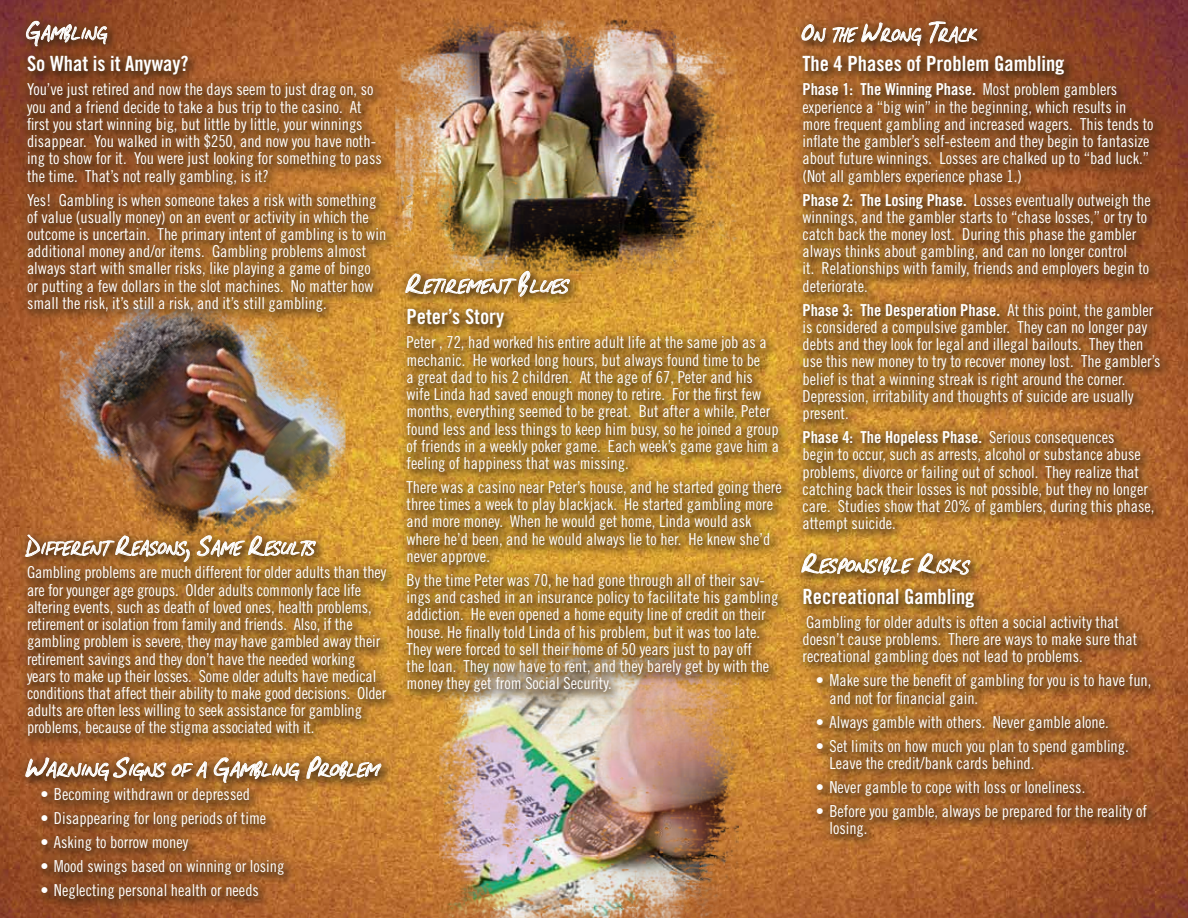
<style>
.page{position:relative;width:1188px;height:918px;background:#fff}
.page>*{position:absolute;margin:0;border:0;box-sizing:border-box;transform-origin:0 0}
.t1{font:21px "Trade Gothic Bold Cond Twenty";color:#fff}
.t2{font:16.8px "Dirty Darren";color:#fff}
.t3{font:16.8px "Dirty Darren";color:#fff;scale:1.09 1}
.t4{font:16.8px "Dirty Darren";letter-spacing:-.03em;color:#fff;scale:1.09 1}
.t5{font:16.5px/17.2px "Trade Gothic Cond Eighteen";color:#fff}
.t6{font:16.5px "Trade Gothic Bold Cond Twenty";color:#fff}
.s1{font-size:24px}
.s2{font-family:"Trade Gothic Cond Eighteen"}
.s3{font-family:"Trade Gothic Bold Cond Twenty"}
</style>
<div class="page">
<img style="left:0;top:0;width:1188px;height:918px">
<div style="left:790px;top:9px;width:382px;height:840px;background:#60411e;opacity:.7"></div>
<svg style="left:801px;top:21px;width:177px;height:33px;background:#9f6d49"></svg>
<svg style="left:801px;top:553px;width:170px;height:23px;background:#b3905e"></svg>
<img style="left:398px;top:17px;width:340px;height:242px">
<img style="left:440px;top:704px;width:298px;height:214px">
<div style="left:394px;top:259px;width:400px;height:445px;background:#60411e;opacity:.7"></div>
<svg style="left:405px;top:271px;width:165px;height:27px;background:#b49057"></svg>
<div style="left:14px;top:9px;width:384px;height:902px;background:#60411e;opacity:.7"></div>
<svg style="left:26px;top:20px;width:82px;height:27px;background:#916754"></svg>
<svg style="left:25px;top:534px;width:165px;height:29px;background:#aa7f54"></svg>
<svg style="left:197px;top:535px;width:119px;height:26px;background:#b28d59"></svg>
<svg style="left:25px;top:757px;width:182px;height:24px;background:#a67a55"></svg>
<svg style="left:213px;top:757px;width:87px;height:26px;background:#ae865b"></svg>
<svg style="left:306px;top:756px;width:76px;height:24px;background:#b18c5f"></svg>
<p class="t2" style="left:27px;top:24px;width:83px"><span class="s1">G</span>AMBLING</p>
<p class="t1" style="left:27px;top:51px;width:163px">So What is it Anyway?</p>
<p class="t5" style="left:27px;top:81px;width:356px">You’ve just retired and now the days seem to just drag on, so you and a friend decide to take a bus trip to the casino. At first you start winning big, but little by little, your winnings disappear. You walked in with $250, and now you have noth&shy;ing to show for it. You were just looking for something to pass the time. That’s not really gambling, is it?</p>
<p class="t5" style="left:27px;top:191px;width:361px">Yes! Gambling is when someone takes a risk with something of value (usually money) on an event or activity in which the outcome is uncertain. The primary intent of gambling is to win additional money and/or items. Gambling problems almost always start with smaller risks, like playing a game of bingo<br>or putting a few dollars in the slot machines. No matter how small the risk, it’s still a risk, and it’s still gambling.</p>
<p class="t2" style="left:27px;top:539px;width:290px"><span class="s1">D</span>IFFERENT <span class="s1">R</span>EASONS<span class="s1">, S</span>AME <span class="s1">R</span>ESULTS</p>
<p class="t5" style="left:27px;top:564px;width:361px">Gambling problems are much different for older adults than they are for younger age groups. Older adults commonly face life altering events, such as death of loved ones, health problems, retirement or isolation from family and friends. Also, if the gambling problem is severe, they may have gambled away their retirement savings and they don’t have the needed working years to make up their losses. Some older adults have medical conditions that affect their ability to make good decisions. Older adults are often less willing to seek assistance for gambling problems, because of the stigma associated with it.</p>
<p class="t4" style="left:27px;top:760px;width:325px"><span class="s1">W</span>ARNING <span class="s1">S</span>IGNS OF A <span class="s1">G</span>AMBLING <span class="s1">P</span>ROBLEM</p>
<p class="t5" style="left:40px;top:785px;width:211px">• Becoming withdrawn or depressed</p>
<p class="t5" style="left:40px;top:809px;width:227px">• Disappearing for long periods of time</p>
<p class="t5" style="left:40px;top:833px;width:149px">• Asking to borrow money</p>
<p class="t5" style="left:40px;top:857px;width:245px">• Mood swings based on winning or losing</p>
<p class="t5" style="left:40px;top:881px;width:220px">• Neglecting personal health or needs</p>
<p class="t3" style="left:406px;top:277px;width:151px"><span class="s1">R</span>ETIREMENT <span class="s1">B</span>LUES</p>
<p class="t1" style="left:406px;top:304px;width:99px">Peter’s Story</p>
<p class="t5" style="left:406px;top:334px;width:374px">Peter , 72, had worked his entire adult life at the same job as a mechanic. He worked long hours, but always found time to be<br>a great dad to his 2 children. At the age of 67, Peter and his wife Linda had saved enough money to retire. For the first few months, everything seemed to be great. But after a while, Peter found less and less things to keep him busy, so he joined a group of friends in a weekly poker game. Each week’s game gave him a feeling of happiness that was missing.</p>
<p class="t5" style="left:406px;top:478px;width:377px">There was a casino near Peter’s house, and he started going there three times a week to play blackjack. He started gambling more and more money. When he would get home, Linda would ask where he’d been, and he would always lie to her. He knew she’d never approve.</p>
<p class="t5" style="left:406px;top:571px;width:373px">By the time Peter was 70, he had gone through all of their sav&shy;ings and cashed in an insurance policy to facilitate his gambling addiction. He even opened a home equity line of credit on their house. He finally told Linda of his problem, but it was too late.<br>They were forced to sell their home of 50 years just to pay off<br>the loan. They now have to rent, and they barely get by with the money they get from Social Security.</p>
<p class="t2" style="left:802px;top:25px;width:177px"><span class="s1">O</span>N THE <span class="s1">W</span>RONG <span class="s1">T</span>RACK</p>
<p class="t1" style="left:802px;top:51px;width:264px">The 4 Phases of Problem Gambling</p>
<p class="t6" style="left:802px;top:79px;width:316px">Phase 1: The Winning Phase. <span class="s2">Most problem gamblers</span></p>
<p class="t5" style="left:802px;top:98px;width:353px">experience a “big win” in the beginning, which results in more frequent gambling and increased wagers. This tends to inflate the gambler’s self-esteem and they begin to fantasize about future winnings. Losses are chalked up to “bad luck.” (Not all gamblers experience phase 1.)</p>
<p class="t5" style="left:802px;top:191px;width:350px"><span class="s3">Phase 2: The Losing Phase.</span> Losses eventually outweigh the winnings, and the gambler starts to “chase losses,” or try to catch back the money lost. During this phase the gambler always thinks about gambling, and can no longer control<br>it. Relationships with family, friends and employers begin to deteriorate.</p>
<p class="t6" style="left:802px;top:300px;width:353px">Phase 3: The Desperation Phase. <span class="s2">At this point, the gambler</span></p>
<p class="t5" style="left:802px;top:318px;width:360px">is considered a compulsive gambler. They can no longer pay debts and they look for legal and illegal bailouts. They then use this new money to try to recover money lost. The gambler’s belief is that a winning streak is right around the corner.<br>Depression, irritability and thoughts of suicide are usually present.</p>
<p class="t6" style="left:802px;top:427px;width:314px">Phase 4: The Hopeless Phase. <span class="s2">Serious consequences</span></p>
<p class="t5" style="left:802px;top:446px;width:353px">begin to occur, such as arrests, alcohol or substance abuse problems, divorce or failing out of school. They realize that catching back their losses is not possible, but they no longer care. Studies show that 20% of gamblers, during this phase, attempt suicide.</p>
<p class="t3" style="left:802px;top:556px;width:155px"><span class="s1">R</span>ESPONSIBLE <span class="s1">R</span>ISKS</p>
<p class="t1" style="left:802px;top:584px;width:173px">Recreational Gambling</p>
<p class="t5" style="left:802px;top:613px;width:336px">Gambling for older adults is often a social activity that doesn’t cause problems. There are ways to make sure that recreational gambling does not lead to problems.</p>
<p class="t5" style="left:829px;top:672px;width:324px;text-indent:-13px">• Make sure the benefit of gambling for you is to have fun, and not for financial gain.</p>
<p class="t5" style="left:816px;top:713px;width:294px">• Always gamble with others. Never gamble alone.</p>
<p class="t5" style="left:829px;top:737px;width:301px;text-indent:-13px">• Set limits on how much you plan to spend gambling.<br>Leave the credit/bank cards behind.</p>
<p class="t5" style="left:816px;top:778px;width:271px">• Never gamble to cope with loss or loneliness.</p>
<p class="t5" style="left:829px;top:802px;width:319px;text-indent:-13px">• Before you gamble, always be prepared for the reality of losing.</p>
</div>
